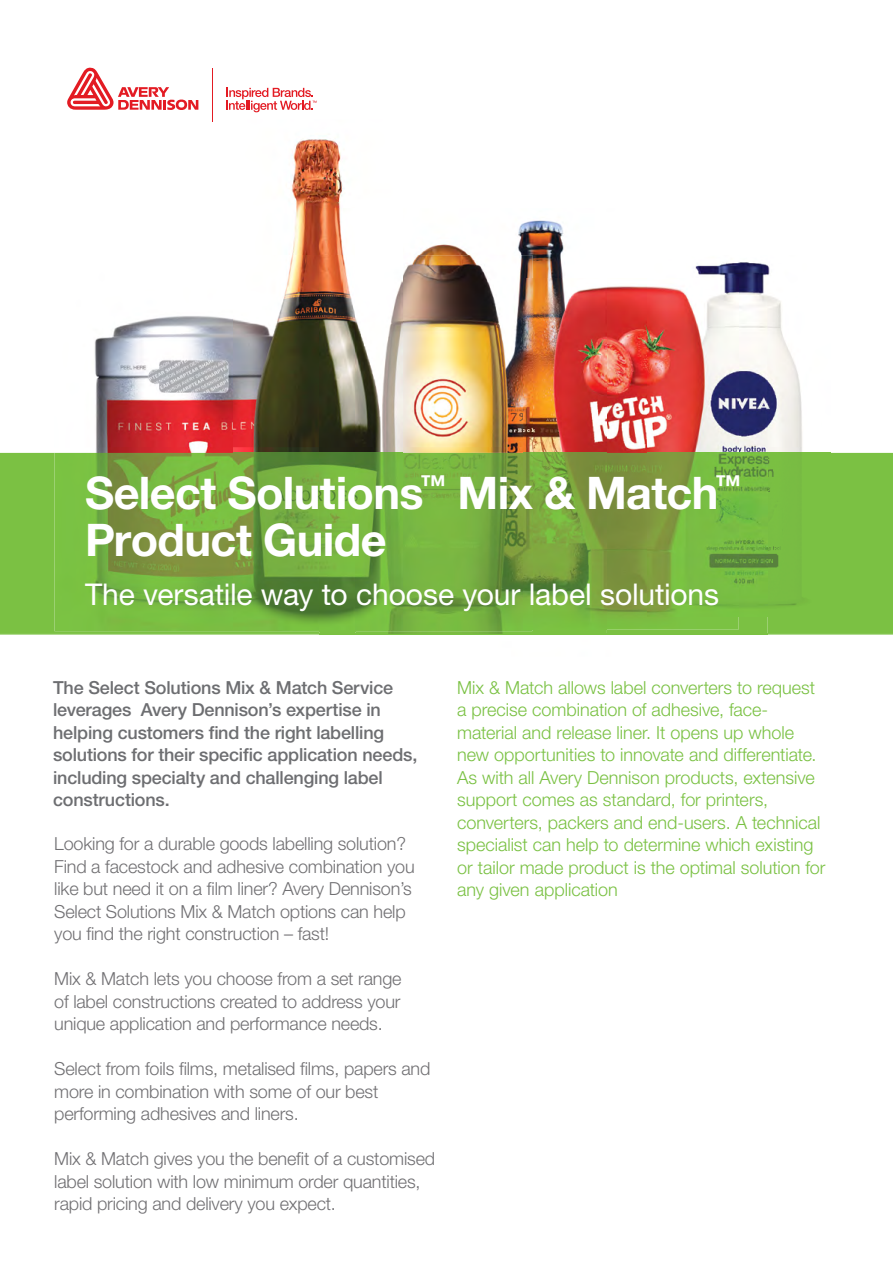
<style>
.page{position:relative;width:893px;height:1263px;background:#fff}
.page>*{position:absolute;margin:0;border:0;box-sizing:border-box;transform-origin:0 0}
.t1{font:700 45px/47px "Helvetica Neue LT Std";letter-spacing:-.015em;color:#fff}
.t2{font:30px "Helvetica Neue LT Std";letter-spacing:-.005em;color:#fff}
.t3{font:300 18px/22.5px "Helvetica Neue LT Std";letter-spacing:-.01em;color:#717073}
.t4{font:300 18px/22.5px "Helvetica Neue LT Std";color:#7ac143}
.t5{font:500 18px/22.5px "Helvetica Neue LT Std";letter-spacing:-.01em;color:#6d6e71}
</style>
<div class="page">
<img style="left:695px;top:262px;width:135px;height:191px">
<img style="left:532px;top:278px;width:206px;height:175px">
<img style="left:54px;top:255px;width:266px;height:198px">
<img style="left:291px;top:139px;width:52px;height:116px">
<img style="left:320px;top:208px;width:36px;height:245px">
<img style="left:419px;top:220px;width:145px;height:58px">
<img style="left:402px;top:255px;width:130px;height:198px">
<img style="left:356px;top:281px;width:46px;height:172px">
<hr style="left:767px;top:634px;width:126px;height:1px;background:#7bc143">
<hr style="left:0;top:634px;width:320px;height:1px;background:#7bc143">
<img style="left:320px;top:634px;width:447px;height:1px">
<svg style="left:0;top:453px;width:893px;height:181px;background:#79b742"></svg>
<img style="left:356px;top:453px;width:382px;height:178px">
<img style="left:320px;top:629px;width:36px;height:2px">
<img style="left:233px;top:453px;width:169px;height:176px">
<img style="left:356px;top:630px;width:250px;height:4px">
<img style="left:523px;top:453px;width:9px;height:177px">
<hr style="left:212px;top:68px;width:1px;height:53px;background:#e31b23">
<svg style="left:67px;top:67px;width:131px;height:43px"></svg>
<svg style="left:226px;top:88px;width:91px;height:24px"></svg>
<h1 class="t1" style="left:85px;top:468px;width:657px">Select Solutions<sup>™</sup> Mix &amp; Match<sup>™<br></sup>Product Guide</h1>
<h2 class="t2" style="left:85px;top:576px;width:636px">The versatile way to choose your label solutions</h2>
<p class="t5" style="left:53px;top:676px;width:366px">The Select Solutions Mix &amp; Match Service leverages Avery Dennison’s expertise in helping customers find the right labelling solutions for their specific application needs, including specialty and challenging label constructions.</p>
<p class="t3" style="left:54px;top:832px;width:362px">Looking for a durable goods labelling solution?<br>Find a facestock and adhesive combination you like but need it on a film liner? Avery Dennison’s Select Solutions Mix &amp; Match options can help you find the right construction – fast!</p>
<p class="t3" style="left:54px;top:967px;width:349px;text-align:justify">Mix &amp; Match lets you choose from a set range of label constructions created to address your unique application and performance needs.</p>
<p class="t3" style="left:54px;top:1057px;width:378px">Select from foils films, metalised films, papers and more in combination with some of our best performing adhesives and liners.</p>
<p class="t3" style="left:54px;top:1147px;width:382px">Mix &amp; Match gives you the benefit of a customised label solution with low minimum order quantities, rapid pricing and delivery you expect.</p>
<p class="t4" style="left:457px;top:675px;width:370px">Mix &amp; Match allows label converters to request a precise combination of adhesive, face&shy;material and release liner. It opens up whole new opportunities to innovate and differentiate.<br>As with all Avery Dennison products, extensive support comes as standard, for printers, converters, packers and end-users. A technical specialist can help to determine which existing or tailor made product is the optimal solution for any given application</p>
</div>
